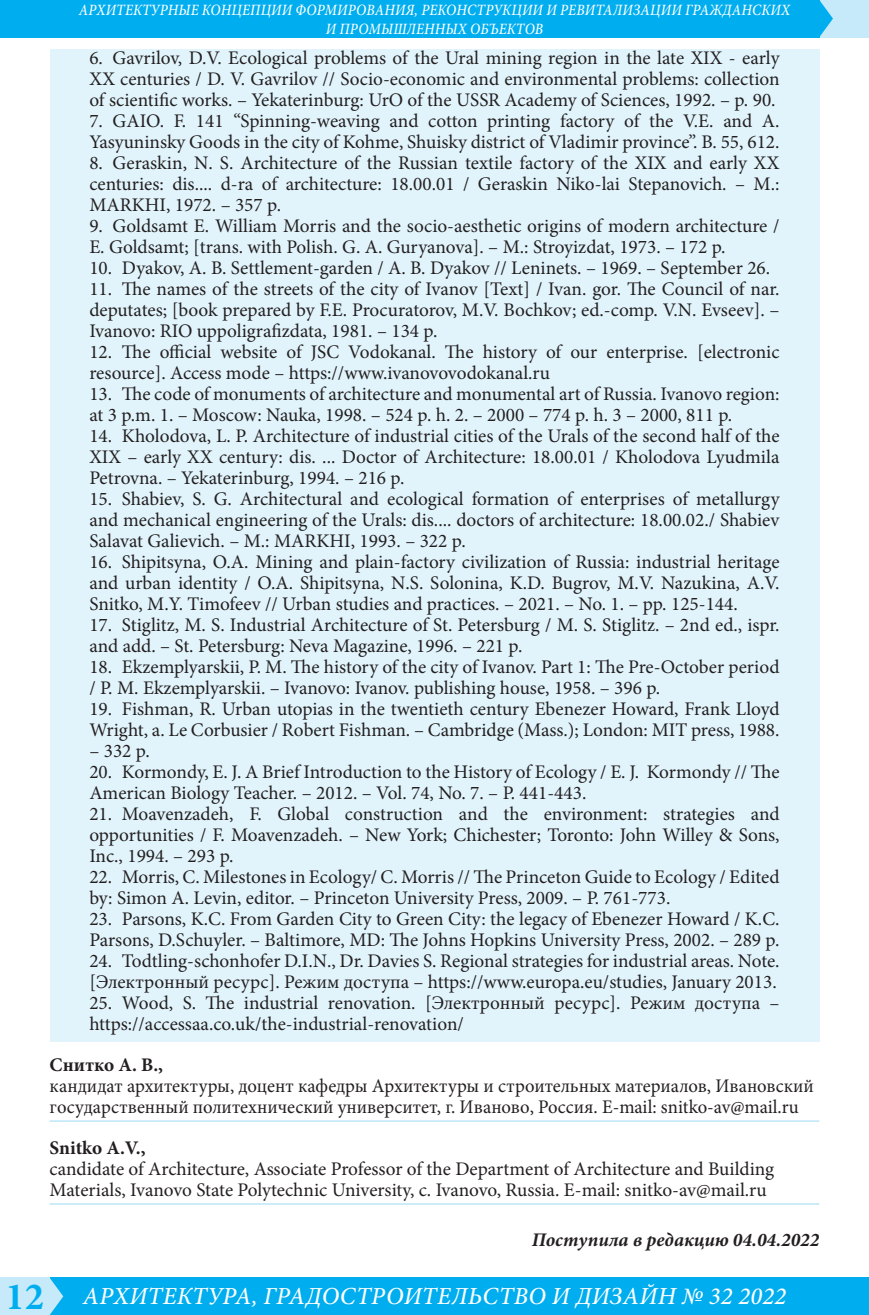
<style>
.page{position:relative;width:869px;height:1315px;background:#fff}
.page>*{position:absolute;margin:0;border:0;box-sizing:border-box;transform-origin:0 0}
.t1{font:italic 500 24.5px "Minion Pro";letter-spacing:.01em;color:#fff}
.Авторы_в_конце_регал{font:19.25px/21px "Minion Pro";color:#231f20}
.Авторы_в_конце_Посту{font:italic 700 19.25px "Minion Pro";color:#231f20}
.Авторы_в_конце_стать{font:700 19.25px "Minion Pro";color:#231f20}
.t2{font:italic 500 15.75px/18.9px "Minion Pro";letter-spacing:.01em;color:#fff;text-align:center;scale:.9 1}
.s1{font-weight:700;font-style:normal;font-size:38.5px;color:#00aeef}
</style>
<div class="page">
<div style="left:46px;top:1277px;width:822px;height:38px;background:#00aeef"></div>
<div style="left:819px;top:0;width:49px;height:37px;background:#c6eafa"></div>
<div style="left:0;top:1277px;width:50px;height:38px;background:#c6eafa"></div>
<div style="left:0;top:0;width:819px;height:37px;background:#00aeef"></div>
<svg style="left:50px;top:1278px;width:13px;height:37px"></svg>
<svg style="left:819px;top:0;width:13px;height:37px"></svg>
<div style="left:50px;top:50px;width:769px;height:992px;background:#e1f4fc"></div>
<hr style="left:50px;top:1120px;width:769px;height:2px;background:#c6eafa">
<hr style="left:50px;top:1203px;width:769px;height:1px;background:#c6eafa">
<p class="t2" style="left:79px;top:0;width:791px">АРХИТЕКТУРНЫЕ КОНЦЕПЦИИ ФОРМИРОВАНИЯ, РЕКОНСТРУКЦИИ И РЕВИТАЛИЗАЦИИ ГРАЖДАНСКИХ<br>И ПРОМЫШЛЕННЫХ ОБЪЕКТОВ</p>
<p class="Авторы_в_конце_регал" style="left:89px;top:47px;width:691px;text-align:justify">6. Gavrilov, D.V. Ecological problems of the Ural mining region in the late XIX - early XX centuries / D. V. Gavrilov // Socio-economic and environmental problems: collection of scientific works. – Yekaterinburg: UrO of the USSR Academy of Sciences, 1992. – p. 90.</p>
<p class="Авторы_в_конце_регал" style="left:89px;top:110px;width:691px">7. GAIO. F. 141 “Spinning-weaving and cotton printing factory of the V.E. and A.<br>Yasyuninsky Goods in the city of Kohme, Shuisky district of Vladimir province”. B. 55, 612.</p>
<p class="Авторы_в_конце_регал" style="left:89px;top:152px;width:691px;text-align:justify">8. Geraskin, N. S. Architecture of the Russian textile factory of the XIX and early XX centuries: dis.... d-ra of architecture: 18.00.01 / Geraskin Niko-lai Stepanovich. – M.:<br>MARKHI, 1972. – 357 p.</p>
<p class="Авторы_в_конце_регал" style="left:89px;top:215px;width:691px">9. Goldsamt E. William Morris and the socio-aesthetic origins of modern architecture /<br>E. Goldsamt; [trans. with Polish. G. A. Guryanova]. – M.: Stroyizdat, 1973. – 172 p.</p>
<p class="Авторы_в_конце_регал" style="left:89px;top:257px;width:682px">10. Dyakov, A. B. Settlement-garden / A. B. Dyakov // Leninets. – 1969. – September 26.</p>
<p class="Авторы_в_конце_регал" style="left:89px;top:278px;width:691px;text-align:justify">11. The names of the streets of the city of Ivanov [Text] / Ivan. gor. The Council of nar. deputates; [book prepared by F.E. Procuratorov, M.V. Bochkov; ed.-comp. V.N. Evseev]. – Ivanovo: RIO uppoligrafizdata, 1981. – 134 p.</p>
<p class="Авторы_в_конце_регал" style="left:89px;top:341px;width:691px">12. The official website of JSC Vodokanal. The history of our enterprise. [electronic resource]. Access mode – https://www.ivanovovodokanal.ru</p>
<p class="Авторы_в_конце_регал" style="left:89px;top:383px;width:691px">13. The code of monuments of architecture and monumental art of Russia. Ivanovo region: at 3 p.m. 1. – Moscow: Nauka, 1998. – 524 p. h. 2. – 2000 – 774 p. h. 3 – 2000, 811 p.</p>
<p class="Авторы_в_конце_регал" style="left:89px;top:425px;width:691px;text-align:justify">14. Kholodova, L. P. Architecture of industrial cities of the Urals of the second half of the XIX – early XX century: dis. ... Doctor of Architecture: 18.00.01 / Kholodova Lyudmila Petrovna. – Yekaterinburg, 1994. – 216 p.</p>
<p class="Авторы_в_конце_регал" style="left:89px;top:488px;width:691px;text-align:justify">15. Shabiev, S. G. Architectural and ecological formation of enterprises of metallurgy and mechanical engineering of the Urals: dis.... doctors of architecture: 18.00.02./ Shabiev Salavat Galievich. – M.: MARKHI, 1993. – 322 p.</p>
<p class="Авторы_в_конце_регал" style="left:89px;top:551px;width:691px;text-align:justify">16. Shipitsyna, O.A. Mining and plain-factory civilization of Russia: industrial heritage and urban identity / O.A. Shipitsyna, N.S. Solonina, K.D. Bugrov, M.V. Nazukina, A.V.<br>Snitko, M.Y. Timofeev // Urban studies and practices. – 2021. – No. 1. – pp. 125-144.</p>
<p class="Авторы_в_конце_регал" style="left:89px;top:614px;width:691px">17. Stiglitz, M. S. Industrial Architecture of St. Petersburg / M. S. Stiglitz. – 2nd ed., ispr. and add. – St. Petersburg: Neva Magazine, 1996. – 221 p.</p>
<p class="Авторы_в_конце_регал" style="left:89px;top:656px;width:691px">18. Ekzemplyarskii, P. M. The history of the city of Ivanov. Part 1: The Pre-October period / P. M. Ekzemplyarskii. – Ivanovo: Ivanov. publishing house, 1958. – 396 p.</p>
<p class="Авторы_в_конце_регал" style="left:89px;top:698px;width:691px">19. Fishman, R. Urban utopias in the twentieth century Ebenezer Howard, Frank Lloyd<br>Wright, a. Le Corbusier / Robert Fishman. – Cambridge (Mass.); London: MIT press, 1988.</p>
<p class="Авторы_в_конце_регал" style="left:89px;top:740px;width:62px">– 332 p.</p>
<p class="Авторы_в_конце_регал" style="left:89px;top:761px;width:691px">20. Kormondy, E. J. A Brief Introduction to the History of Ecology / E. J. Kormondy // The<br>American Biology Teacher. – 2012. – Vol. 74, No. 7. – P. 441-443.</p>
<p class="Авторы_в_конце_регал" style="left:89px;top:803px;width:691px;text-align:justify">21. Moavenzadeh, F. Global construction and the environment: strategies and opportunities / F. Moavenzadeh. – New York; Chichester; Toronto: John Willey &amp; Sons, Inc., 1994. – 293 p.</p>
<p class="Авторы_в_конце_регал" style="left:89px;top:866px;width:691px">22. Morris, C. Milestones in Ecology/ C. Morris // The Princeton Guide to Ecology / Edited by: Simon A. Levin, editor. – Princeton University Press, 2009. – P. 761-773.</p>
<p class="Авторы_в_конце_регал" style="left:89px;top:908px;width:691px">23. Parsons, K.C. From Garden City to Green City: the legacy of Ebenezer Howard / K.C.<br>Parsons, D.Schuyler. – Baltimore, MD: The Johns Hopkins University Press, 2002. – 289 p.</p>
<p class="Авторы_в_конце_регал" style="left:89px;top:950px;width:691px">24. Todtling-schonhofer D.I.N., Dr. Davies S. Regional strategies for industrial areas. Note. [Электронный ресурс]. Режим доступа – https://www.europa.eu/studies, January 2013.</p>
<p class="Авторы_в_конце_регал" style="left:89px;top:992px;width:691px">25. Wood, S. The industrial renovation. [Электронный ресурс]. Режим доступа – https://accessaa.co.uk/the-industrial-renovation/</p>
<p class="Авторы_в_конце_стать" style="left:50px;top:1051px;width:115px">Снитко А. В.,</p>
<p class="Авторы_в_конце_регал" style="left:50px;top:1075px;width:765px">кандидат архитектуры, доцент кафедры Архитектуры и строительных материалов, Ивановский государственный политехнический университет, г. Иваново, Россия. E-mail: snitko-av@mail.ru</p>
<p class="Авторы_в_конце_стать" style="left:50px;top:1134px;width:97px">Snitko A.V.,</p>
<p class="Авторы_в_конце_регал" style="left:50px;top:1158px;width:725px">candidate of Architecture, Associate Professor of the Department of Architecture and Building<br>Materials, Ivanovo State Polytechnic University, с. Ivanovo, Russia. E-mail: snitko-av@mail.ru</p>
<p class="Авторы_в_конце_Посту" style="left:531px;top:1226px;width:289px">Поступила в редакцию 04.04.2022</p>
<p class="t1" style="left:6px;top:1279px;width:781px"><span class="s1">12</span> АРХИТЕКТУРА, ГРАДОСТРОИТЕЛЬСТВО И ДИЗАЙН № 32 2022</p>
</div>
